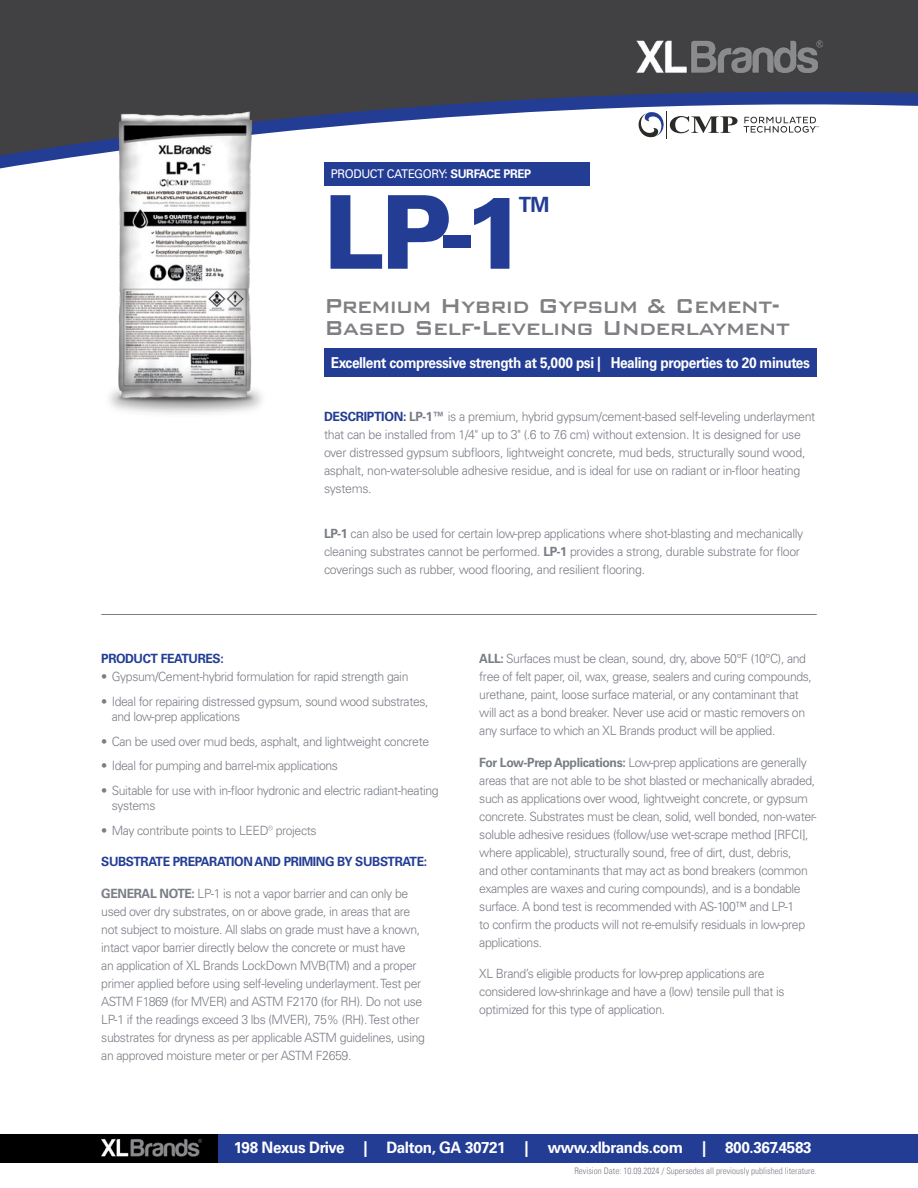
<style>
.page{position:relative;width:918px;height:1188px;background:#fff}
.page>*{position:absolute;margin:0;border:0;box-sizing:border-box;transform-origin:0 0}
.t1{font:900 101.85px "Univers LT Pro 75";color:#233d94;scale:.96 1}
.t2{font:500 27px/22.5px "Bank Gothic BT";letter-spacing:-.03em;color:#807f83;scale:.92 1}
.t3{font:700 21px "Univers LT Pro 65";color:#233d94;scale:.96 1}
.t4{font:700 15.75px "Univers LT Pro 65";letter-spacing:-.025em;color:#fff;scale:.96 1}
.t5{font:700 15px "Univers LT Pro 65";letter-spacing:-.03em;color:#fff;scale:.91 1}
.t6{font:300 12.75px/18px "Univers LT Pro 45";letter-spacing:-.03em;color:#797d85;scale:.96 1}
.t7{font:300 12.75px/18px "Univers LT Pro 45";letter-spacing:-.03em;color:#797d85}
.t8{font:700 12.75px "Univers LT Pro 65";letter-spacing:-.03em;color:#233d94;scale:.96 1}
.t9{font:12px "Univers LT Pro 55 Roman";letter-spacing:-.03em;color:#fff;scale:.96 1}
.t10{font:300 condensed 9px "Univers LT";color:#797d85}
.s1{font-family:"Univers LT Pro 65";font-weight:700}
.s2{font-family:"Univers LT Pro 65";font-weight:700;color:#233d94}
</style>
<div class="page">
<svg style="left:0;top:0;width:918px;height:160px;fill:#414042"></svg>
<img style="left:635px;top:40px;width:189px;height:33px">
<div style="left:0;top:1134px;width:918px;height:29px;background:#233d94"></div>
<div style="left:0;top:1134px;width:218px;height:29px;background:#000"></div>
<img style="left:101px;top:1138px;width:101px;height:19px">
<hr style="left:101px;top:614px;width:716px;height:1px;background:#797d85">
<div style="left:324px;top:348px;width:493px;height:28px;background:#233d94"></div>
<img style="left:83px;top:101px;width:201px;height:313px">
<svg style="left:744px;top:117px;width:75px;height:16px"></svg>
<svg style="left:637px;top:111px;width:101px;height:29px"></svg>
<div style="left:324px;top:162px;width:266px;height:23px;background:#233d94"></div>
<p class="t9" style="left:331px;top:166px;width:210px">PRODUCT CATEGORY: <span class="s1">SURFACE PREP</span></p>
<h1 class="t1" style="left:324px;top:161px;width:215px">LP-1</h1>
<h3 class="t3" style="left:519px;top:190px;width:34px">TM</h3>
<h2 class="t2" style="left:324px;top:294px;width:509px">Premium Hybrid Gypsum &amp; Cement-<br>Based Self-Leveling Underlayment</h2>
<p class="t5" style="left:331px;top:352px;width:528px">Excellent compressive strength at 5,000 psi | Healing properties to 20 minutes</p>
<p class="t7" style="left:324px;top:407px;width:493px"><span class="s2">DESCRIPTION:</span> <span class="s1">LP-1™</span> is a premium, hybrid gypsum/cement-based self-leveling underlayment that can be installed from 1/4" up to 3" (.6 to 7.6 cm) without extension. It is designed for use over distressed gypsum subfloors, lightweight concrete, mud beds, structurally sound wood, asphalt, non-water-soluble adhesive residue, and is ideal for use on radiant or in-floor heating systems.</p>
<p class="t7" style="left:324px;top:524px;width:481px"><span class="s1">LP-1</span> can also be used for certain low-prep applications where shot-blasting and mechanically cleaning substrates cannot be performed. <span class="s1">LP-1</span> provides a strong, durable substrate for floor coverings such as rubber, wood flooring, and resilient flooring.</p>
<p class="t8" style="left:101px;top:650px;width:129px">PRODUCT FEATURES:</p>
<p class="t6" style="left:101px;top:667px;width:322px">• Gypsum/Cement-hybrid formulation for rapid strength gain</p>
<p class="t6" style="left:112px;top:694px;width:332px;line-height:15px;text-indent:-11px">• Ideal for repairing distressed gypsum, sound wood substrates, and low-prep applications</p>
<p class="t6" style="left:101px;top:732px;width:343px">• Can be used over mud beds, asphalt, and lightweight concrete</p>
<p class="t6" style="left:101px;top:757px;width:248px">• Ideal for pumping and barrel-mix applications</p>
<p class="t6" style="left:112px;top:783px;width:342px;line-height:15px;text-indent:-11px">• Suitable for use with in-floor hydronic and electric radiant-heating systems</p>
<p class="t6" style="left:101px;top:821px;width:226px">• May contribute points to LEED® projects</p>
<p class="t8" style="left:101px;top:853px;width:341px">SUBSTRATE PREPARATION AND PRIMING BY SUBSTRATE:</p>
<p class="t6" style="left:101px;top:884px;width:339px"><span class="s1">GENERAL NOTE:</span> LP-1 is not a vapor barrier and can only be used over dry substrates, on or above grade, in areas that are not subject to moisture. All slabs on grade must have a known, intact vapor barrier directly below the concrete or must have<br>an application of XL Brands LockDown MVB(TM) and a proper primer applied before using self-leveling underlayment. Test per ASTM F1869 (for MVER) and ASTM F2170 (for RH). Do not use LP-1 if the readings exceed 3 lbs (MVER), 75% (RH). Test other substrates for dryness as per applicable ASTM guidelines, using an approved moisture meter or per ASTM F2659.</p>
<p class="t6" style="left:479px;top:649px;width:348px"><span class="s1">ALL:</span> Surfaces must be clean, sound, dry, above 50°F (10°C), and free of felt paper, oil, wax, grease, sealers and curing compounds, urethane, paint, loose surface material, or any contaminant that will act as a bond breaker. Never use acid or mastic removers on any surface to which an XL Brands product will be applied.</p>
<p class="t6" style="left:479px;top:753px;width:353px"><span class="s1">For Low-Prep Applications:</span> Low-prep applications are generally areas that are not able to be shot blasted or mechanically abraded, such as applications over wood, lightweight concrete, or gypsum concrete. Substrates must be clean, solid, well bonded, non-water&shy;soluble adhesive residues (follow/use wet-scrape method [RFCI], where applicable), structurally sound, free of dirt, dust, debris,<br>and other contaminants that may act as bond breakers (common examples are waxes and curing compounds), and is a bondable surface. A bond test is recommended with AS-100™ and LP-1<br>to confirm the products will not re-emulsify residuals in low-prep applications.</p>
<p class="t6" style="left:479px;top:964px;width:320px">XL Brand’s eligible products for low-prep applications are considered low-shrinkage and have a (low) tensile pull that is optimized for this type of application.</p>
<p class="t4" style="left:234px;top:1137px;width:603px">198 Nexus Drive | Dalton, GA 30721 | www.xlbrands.com | 800.367.4583</p>
<p class="t10" style="left:574px;top:1166px;width:244px">Revision Date: 10.09.2024 / Supersedes all previously published literature.</p>
</div>
